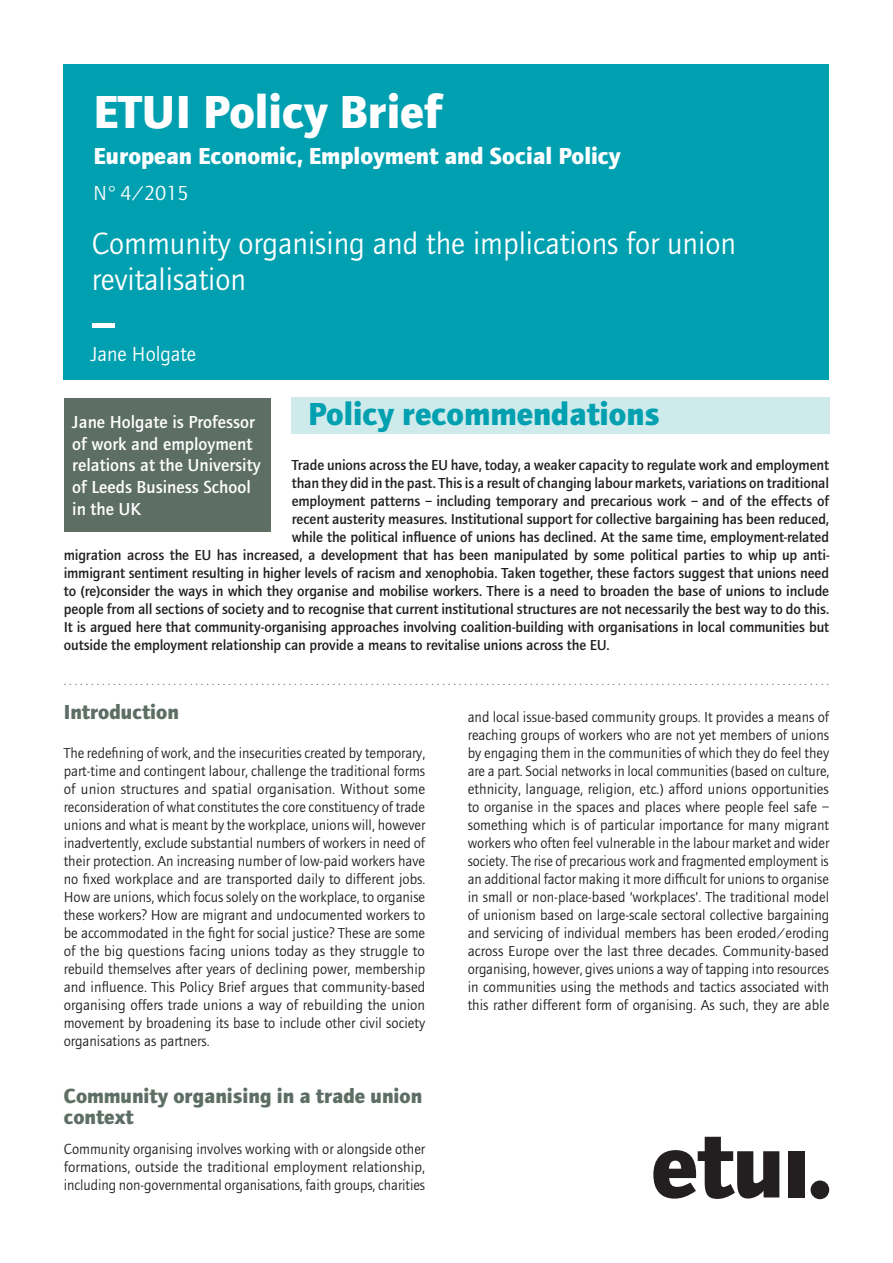
<style>
.page{position:relative;width:893px;height:1263px;background:#fff}
.page>*{position:absolute;margin:0;border:0;box-sizing:border-box;transform-origin:0 0}
.t1{font:500 54px "Foundry Journal";color:#fff}
.t2{font:700 48px "Foundry Journal";color:#fff}
.t3{font:700 33px "Foundry Journal";color:#00a0b0}
.t4{font:31.5px/36px "Foundry Journal";color:#fff}
.t5{font:700 24px "Foundry Journal";color:#fff}
.t6{font:700 21px/21px "Foundry Journal";color:#5d6e65}
.t7{font:21px "Foundry Journal";color:#fff}
.t8{font:500 18px/21.6px "Foundry Journal";color:#fff}
.t9{font:15px/18px "Foundry Journal";color:#231f20;text-align:justify}
.t10{font:500 15px "Foundry Journal";letter-spacing:-.01em;color:#231f20}
.t11{font:13.5px "Foundry Journal";color:#5d6e65}
</style>
<div class="page">
<div style="left:64px;top:64px;width:765px;height:316px;background:#00a0b0"></div>
<div style="left:291px;top:398px;width:538px;height:36px;background:#ceeaeb"></div>
<svg style="left:653px;top:1137px;width:126px;height:62px"></svg>
<div style="left:788px;top:1151px;width:16px;height:46px;background:#231f20"></div>
<div style="left:810px;top:1180px;width:19px;height:19px;background:#231f20;border-radius:50%"></div>
<div style="left:64px;top:398px;width:206px;height:133px;background:#5d6e65"></div>
<h2 class="t2" style="left:94px;top:83px;width:350px">ETUI Policy Brief</h2>
<h3 class="t5" style="left:94px;top:141px;width:529px">European Economic, Employment and Social Policy</h3>
<h3 class="t7" style="left:94px;top:181px;width:97px">N° 4/2015</h3>
<h3 class="t4" style="left:92px;top:226px;width:646px">Community organising and the implications for union revitalisation</h3>
<h1 class="t1" style="left:90px;top:294px;width:24px">–</h1>
<h3 class="t7" style="left:90px;top:343px;width:107px">Jane Holgate</h3>
<h3 class="t3" style="left:308px;top:395px;width:353px">Policy recommendations</h3>
<p class="t8" style="left:72px;top:411px;width:190px">Jane Holgate is Professor of work and employment relations at the University of Leeds Business School in the UK</p>
<p class="t10" style="left:292px;top:456px;width:539px">Trade unions across the EU have, today, a weaker capacity to regulate work and employment</p>
<p class="t10" style="left:292px;top:474px;width:539px">than they did in the past. This is a result of changing labour markets, variations on traditional</p>
<p class="t10" style="left:292px;top:492px;width:539px">employment patterns – including temporary and precarious work – and of the effects of</p>
<p class="t10" style="left:292px;top:510px;width:539px">recent austerity measures. Institutional support for collective bargaining has been reduced,</p>
<p class="t10" style="left:292px;top:528px;width:539px">while the political influence of unions has declined. At the same time, employment-related</p>
<p class="t10" style="left:64px;top:546px;width:767px">migration across the EU has increased, a development that has been manipulated by some political parties to whip up anti-</p>
<p class="t10" style="left:64px;top:564px;width:767px">immigrant sentiment resulting in higher levels of racism and xenophobia. Taken together, these factors suggest that unions need</p>
<p class="t10" style="left:64px;top:582px;width:767px">to (re)consider the ways in which they organise and mobilise workers. There is a need to broaden the base of unions to include</p>
<p class="t10" style="left:64px;top:600px;width:767px">people from all sections of society and to recognise that current institutional structures are not necessarily the best way to do this.</p>
<p class="t10" style="left:64px;top:618px;width:767px">It is argued here that community-organising approaches involving coalition-building with organisations in local communities but</p>
<p class="t10" style="left:64px;top:636px;width:547px">outside the employment relationship can provide a means to revitalise unions across the EU.</p>
<p class="t11" style="left:64px;top:673px;width:767px">............................................................................................................................................</p>
<h3 class="t6" style="left:64px;top:702px;width:117px">Introduction</h3>
<p class="t9" style="left:64px;top:744px;width:363px">The redefining of work, and the insecurities created by temporary, part-time and contingent labour, challenge the traditional forms of union structures and spatial organisation. Without some reconsideration of what constitutes the core constituency of trade unions and what is meant by the workplace, unions will, however inadvertently, exclude substantial numbers of workers in need of their protection. An increasing number of low-paid workers have no fixed workplace and are transported daily to different jobs.<br>How are unions, which focus solely on the workplace, to organise these workers? How are migrant and undocumented workers to be accommodated in the fight for social justice? These are some of the big questions facing unions today as they struggle to rebuild themselves after years of declining power, membership and influence. This Policy Brief argues that community-based organising offers trade unions a way of rebuilding the union movement by broadening its base to include other civil society organisations as partners.</p>
<h3 class="t6" style="left:64px;top:1085px;width:360px">Community organising in a trade union context</h3>
<p class="t9" style="left:64px;top:1140px;width:363px">Community organising involves working with or alongside other formations, outside the traditional employment relationship, including non-governmental organisations, faith groups, charities</p>
<p class="t9" style="left:468px;top:708px;width:363px">and local issue-based community groups. It provides a means of reaching groups of workers who are not yet members of unions by engaging them in the communities of which they do feel they are a part. Social networks in local communities (based on culture, ethnicity, language, religion, etc.) afford unions opportunities to organise in the spaces and places where people feel safe – something which is of particular importance for many migrant workers who often feel vulnerable in the labour market and wider society. The rise of precarious work and fragmented employment is an additional factor making it more difficult for unions to organise in small or non-place-based ‘workplaces’. The traditional model of unionism based on large-scale sectoral collective bargaining and servicing of individual members has been eroded/eroding across Europe over the last three decades. Community-based organising, however, gives unions a way of tapping into resources in communities using the methods and tactics associated with this rather different form of organising. As such, they are able</p>
</div>
